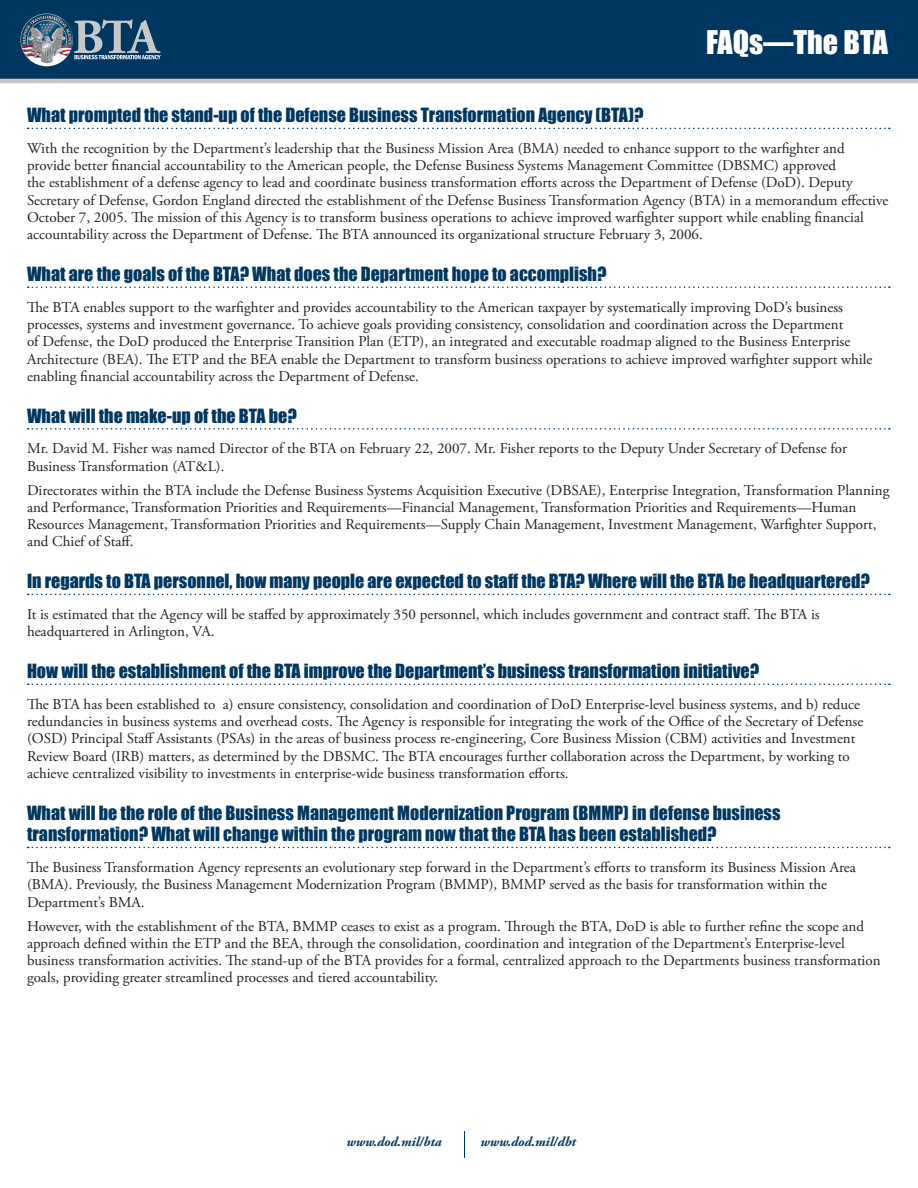
<style>
.page{position:relative;width:918px;height:1188px;background:#fff}
.page>*{position:absolute;margin:0;border:0;box-sizing:border-box;transform-origin:0 0}
.Header_Title_steps{font:30px "Impact";color:#fff}
.paragraph_titles{font:18px/21.6px "Impact";color:#003760}
.body{font:15px/17.2px "Adobe Garamond Pro";color:#231f20}
.italic_subtitle{font:italic 700 13.5px "Adobe Garamond Pro";color:#003760}
</style>
<div class="page">
<div style="left:0;top:0;width:918px;height:82px;background:#003760"></div>
<hr style="left:0;top:79px;width:918px;height:4px;background:#c7c8ca">
<img style="left:20px;top:14px;width:53px;height:52px;border-radius:50%">
<svg style="left:74px;top:19px;width:87px;height:40px"></svg>
<svg style="left:464px;top:1131px;width:1px;height:27px"></svg>
<svg style="left:28px;top:128px;width:862px;height:1px"></svg>
<svg style="left:28px;top:286px;width:862px;height:2px"></svg>
<svg style="left:28px;top:428px;width:862px;height:2px"></svg>
<svg style="left:28px;top:594px;width:862px;height:1px"></svg>
<svg style="left:28px;top:684px;width:862px;height:1px"></svg>
<svg style="left:28px;top:847px;width:862px;height:1px"></svg>
<p class="Header_Title_steps" style="left:706px;top:19px;width:183px">FAQs—The BTA</p>
<p class="paragraph_titles" style="left:27px;top:104px;width:618px">What prompted the stand-up of the Defense Business Transformation Agency (BTA)?</p>
<p class="body" style="left:27px;top:140px;width:863px">With the recognition by the Department’s leadership that the Business Mission Area (BMA) needed to enhance support to the warfighter and provide better financial accountability to the American people, the Defense Business Systems Management Committee (DBSMC) approved<br>the establishment of a defense agency to lead and coordinate business transformation efforts across the Department of Defense (DoD). Deputy Secretary of Defense, Gordon England directed the establishment of the Defense Business Transformation Agency (BTA) in a memorandum effective October 7, 2005. The mission of this Agency is to transform business operations to achieve improved warfighter support while enabling financial accountability across the Department of Defense. The BTA announced its organizational structure February 3, 2006.</p>
<p class="paragraph_titles" style="left:27px;top:263px;width:581px">What are the goals of the BTA? What does the Department hope to accomplish?</p>
<p class="body" style="left:27px;top:299px;width:847px">The BTA enables support to the warfighter and provides accountability to the American taxpayer by systematically improving DoD’s business processes, systems and investment governance. To achieve goals providing consistency, consolidation and coordination across the Department<br>of Defense, the DoD produced the Enterprise Transition Plan (ETP), an integrated and executable roadmap aligned to the Business Enterprise Architecture (BEA). The ETP and the BEA enable the Department to transform business operations to achieve improved warfighter support while enabling financial accountability across the Department of Defense.</p>
<p class="paragraph_titles" style="left:27px;top:404px;width:271px">What will the make-up of the BTA be?</p>
<p class="body" style="left:27px;top:441px;width:822px">Mr. David M. Fisher was named Director of the BTA on February 22, 2007. Mr. Fisher reports to the Deputy Under Secretary of Defense for<br>Business Transformation (AT&amp;L).</p>
<p class="body" style="left:27px;top:482px;width:864px">Directorates within the BTA include the Defense Business Systems Acquisition Executive (DBSAE), Enterprise Integration, Transformation Planning and Performance, Transformation Priorities and Requirements—Financial Management, Transformation Priorities and Requirements—Human Resources Management, Transformation Priorities and Requirements—Supply Chain Management, Investment Management, Warfighter Support, and Chief of Staff.</p>
<p class="paragraph_titles" style="left:27px;top:570px;width:844px">In regards to BTA personnel, how many people are expected to staff the BTA? Where will the BTA be headquartered?</p>
<p class="body" style="left:27px;top:606px;width:794px">It is estimated that the Agency will be staffed by approximately 350 personnel, which includes government and contract staff. The BTA is headquartered in Arlington, VA.</p>
<p class="paragraph_titles" style="left:27px;top:660px;width:734px">How will the establishment of the BTA improve the Department’s business transformation initiative?</p>
<p class="body" style="left:27px;top:696px;width:838px">The BTA has been established to a) ensure consistency, consolidation and coordination of DoD Enterprise-level business systems, and b) reduce redundancies in business systems and overhead costs. The Agency is responsible for integrating the work of the Office of the Secretary of Defense (OSD) Principal Staff Assistants (PSAs) in the areas of business process re-engineering, Core Business Mission (CBM) activities and Investment Review Board (IRB) matters, as determined by the DBSMC. The BTA encourages further collaboration across the Department, by working to achieve centralized visibility to investments in enterprise-wide business transformation efforts.</p>
<p class="paragraph_titles" style="left:27px;top:801px;width:755px">What will be the role of the Business Management Modernization Program (BMMP) in defense business transformation? What will change within the program now that the BTA has been established?</p>
<p class="body" style="left:27px;top:859px;width:830px">The Business Transformation Agency represents an evolutionary step forward in the Department’s efforts to transform its Business Mission Area (BMA). Previously, the Business Management Modernization Program (BMMP), BMMP served as the basis for transformation within the<br>Department’s BMA.</p>
<p class="body" style="left:27px;top:918px;width:855px">However, with the establishment of the BTA, BMMP ceases to exist as a program. Through the BTA, DoD is able to further refine the scope and approach defined within the ETP and the BEA, through the consolidation, coordination and integration of the Department’s Enterprise-level business transformation activities. The stand-up of the BTA provides for a formal, centralized approach to the Departments business transformation goals, providing greater streamlined processes and tiered accountability.</p>
<p class="italic_subtitle" style="left:346px;top:1134px;width:97px">www.dod.mil/bta</p>
<p class="italic_subtitle" style="left:480px;top:1134px;width:97px">www.dod.mil/dbt</p>
</div>
